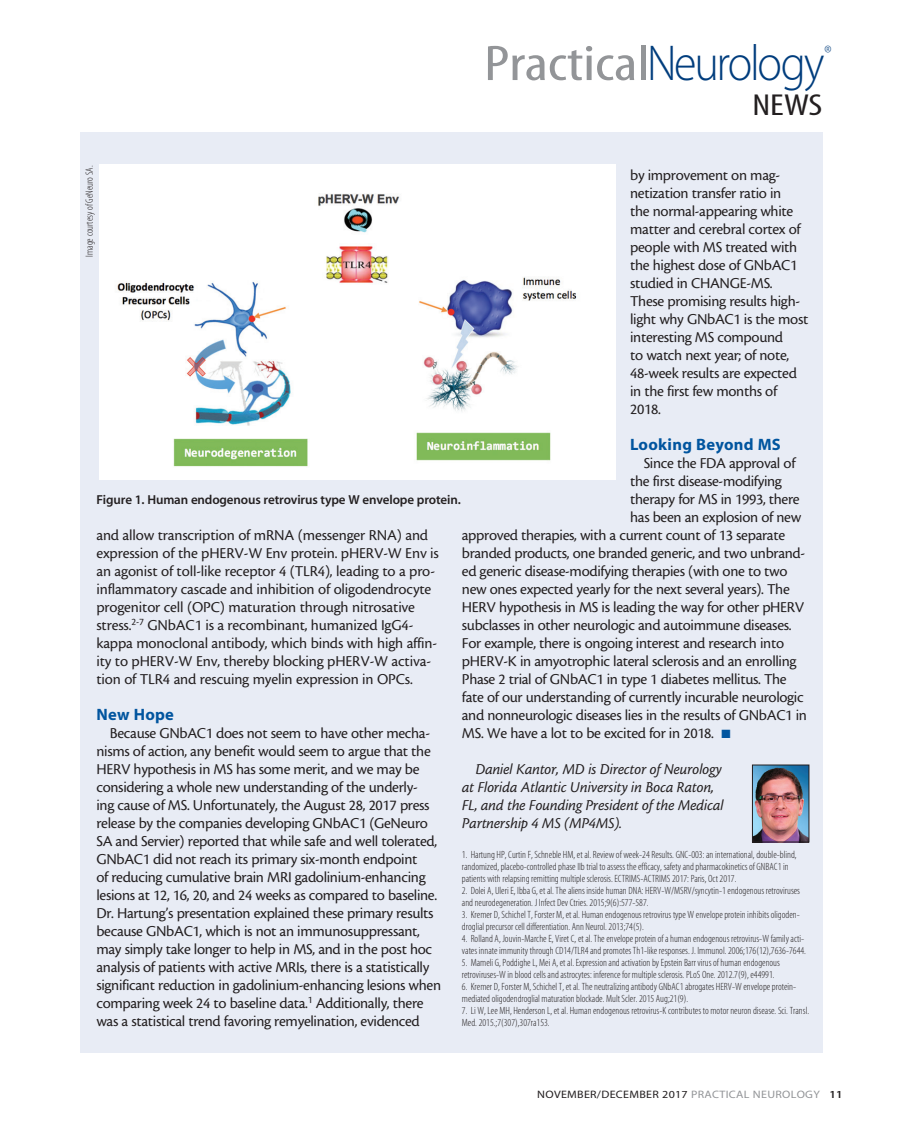
<style>
.page{position:relative;width:905px;height:1134px;background:#fff}
.page>*{position:absolute;margin:0;border:0;box-sizing:border-box;transform-origin:0 0}
.t1{font:50.55px "Myriad MM 400 300";color:#939598;scale:1.26 1}
.t2{font:30.45px "Myriad MM 400 300";color:#231f20;scale:1.26 1}
.subhead_question{font:16.5px "Myriad MM 700 600";letter-spacing:.015em;color:#01559f}
.body{font:15.75px/18px "Cronos MM 408 10";letter-spacing:-.02em;color:#231f20}
.body-2{font:15.75px/18px "Cronos MM It 408 10";letter-spacing:-.01em;color:#231f20}
.t3{font:15.3px "Myriad MM 215 600";color:#013d7d;scale:.91 1}
.t4{font:13.05px "Myriad MM 565 600";letter-spacing:-.01em;color:#231f20}
.t5{font:10.8px "Myriad MM 400 600";letter-spacing:.025em;color:#231f20;scale:1.11 1}
.footnote{font:10.5px/12px "Myriad MM 215 300";color:#231f20}
.s1{font-family:"Myriad MM 215 600";font-size:50.7px;color:#013d7d}
.s2{color:#01559f}
.s3{color:#939598}
.s4{font-family:"Myriad MM 565 600"}
</style>
<div class="page">
<div style="left:81px;top:132px;width:741px;height:921px;background:#e8ecf5"></div>
<img style="left:100px;top:164px;width:515px;height:315px">
<img style="left:754px;top:767px;width:53px;height:73px">
<div style="left:752px;top:765px;width:57px;height:77px;border:1px solid #231f20"></div>
<h1 class="t1" style="left:484px;top:38px;width:271px">Practical<span class="s1">Neurology</span></h1>
<p class="t3" style="left:824px;top:44px;width:9px">®</p>
<h2 class="t2" style="left:752px;top:90px;width:57px">NEWS</h2>
<p class="footnote" style="left:84px;top:257px;width:93px;rotate:-90deg">Image courtesy of GeNeuro SA.</p>
<p class="body" style="left:630px;top:166px;width:180px">by improvement on mag&shy;netization transfer ratio in<br>the normal-appearing white matter and cerebral cortex of people with MS treated with the highest dose of GNbAC1 studied in CHANGE-MS.<br>These promising results high&shy;light why GNbAC1 is the most interesting MS compound<br>to watch next year; of note,<br>48-week results are expected in the first few months of<br>2018.</p>
<p class="subhead_question" style="left:630px;top:437px;width:152px">Looking Beyond MS</p>
<p class="body" style="left:643px;top:454px;width:153px">Since the FDA approval of</p>
<p class="body" style="left:630px;top:472px;width:153px">the first disease-modifying</p>
<p class="body" style="left:630px;top:490px;width:171px">therapy for MS in 1993, there</p>
<p class="body" style="left:630px;top:508px;width:172px">has been an explosion of new</p>
<p class="body" style="left:462px;top:526px;width:325px">approved therapies, with a current count of 13 separate</p>
<p class="body" style="left:462px;top:544px;width:345px">branded products, one branded generic, and two unbrand-</p>
<p class="body" style="left:462px;top:562px;width:327px">ed generic disease-modifying therapies (with one to two</p>
<p class="body" style="left:462px;top:580px;width:329px">new ones expected yearly for the next several years). The</p>
<p class="body" style="left:462px;top:598px;width:344px">HERV hypothesis in MS is leading the way for other pHERV</p>
<p class="body" style="left:462px;top:616px;width:331px">subclasses in other neurologic and autoimmune diseases.</p>
<p class="body" style="left:462px;top:634px;width:324px">For example, there is ongoing interest and research into</p>
<p class="body" style="left:462px;top:652px;width:336px">pHERV-K in amyotrophic lateral sclerosis and an enrolling</p>
<p class="body" style="left:462px;top:670px;width:326px">Phase 2 trial of GNbAC1 in type 1 diabetes mellitus. The</p>
<p class="body" style="left:462px;top:688px;width:343px">fate of our understanding of currently incurable neurologic</p>
<p class="body" style="left:462px;top:706px;width:346px">and nonneurologic diseases lies in the results of GNbAC1 in</p>
<p class="body" style="left:462px;top:724px;width:270px">MS. We have a lot to be excited for in 2018. <span class="s2">■</span></p>
<p class="body-2" style="left:462px;top:760px;width:263px;text-indent:14px">Daniel Kantor, MD is Director of Neurology at Florida Atlantic University in Boca Raton, FL, and the Founding President of the Medical Partnership 4 MS (MP4MS).</p>
<p class="footnote" style="left:462px;top:849px;width:336px">1. Hartung HP, Curtin F, Schneble HM, et al. Review of week-24 Results. GNC-003: an international, double-blind, randomized, placebo-controlled phase IIb trial to assess the efficacy, safety and pharmacokinetics of GNBAC1 in patients with relapsing remitting multiple sclerosis. ECTRIMS-ACTRIMS 2017: Paris, Oct 2017.</p>
<p class="footnote" style="left:462px;top:885px;width:340px">2. Dolei A, Uleri E, Ibba G, et al. The aliens inside human DNA: HERV-W/MSRV/syncytin-1 endogenous retroviruses and neurodegeneration. J Infect Dev Ctries. 2015;9(6):577-587.</p>
<p class="footnote" style="left:462px;top:909px;width:339px">3. Kremer D, Schichel T, Forster M, et al. Human endogenous retrovirus type W envelope protein inhibits oligoden&shy;droglial precursor cell differentiation. Ann Neurol. 2013;74(5).</p>
<p class="footnote" style="left:462px;top:933px;width:345px">4. Rolland A, Jouvin-Marche E, Viret C, et al. The envelope protein of a human endogenous retrovirus-W family acti&shy;vates innate immunity through CD14/TLR4 and promotes Th1-like responses. J. Immunol. 2006;176(12),7636-7644.</p>
<p class="footnote" style="left:462px;top:957px;width:319px">5. Mameli G, Poddighe L, Mei A, et al. Expression and activation by Epstein Barr virus of human endogenous retroviruses-W in blood cells and astrocytes: inference for multiple sclerosis. PLoS One. 2012.7(9), e44991.</p>
<p class="footnote" style="left:462px;top:981px;width:336px">6. Kremer D, Forster M, Schichel T, et al. The neutralizing antibody GNbAC1 abrogates HERV-W envelope protein&shy;mediated oligodendroglial maturation blockade. Mult Scler. 2015 Aug;21(9).</p>
<p class="footnote" style="left:462px;top:1005px;width:349px">7. Li W, Lee MH, Henderson L, et al. Human endogenous retrovirus-K contributes to motor neuron disease. Sci. Transl.<br>Med. 2015.;7(307),307ra153.</p>
<p class="t4" style="left:96px;top:493px;width:366px">Figure 1. Human endogenous retrovirus type W envelope protein.</p>
<p class="body" style="left:96px;top:526px;width:344px">and allow transcription of mRNA (messenger RNA) and expression of the pHERV-W Env protein. pHERV-W Env is an agonist of toll-like receptor 4 (TLR4), leading to a pro&shy;inflammatory cascade and inhibition of oligodendrocyte progenitor cell (OPC) maturation through nitrosative stress.<sup>2-7</sup> GNbAC1 is a recombinant, humanized IgG4- kappa monoclonal antibody, which binds with high affin&shy;ity to pHERV-W Env, thereby blocking pHERV-W activa&shy;tion of TLR4 and rescuing myelin expression in OPCs.</p>
<p class="subhead_question" style="left:96px;top:707px;width:79px">New Hope</p>
<p class="body" style="left:96px;top:724px;width:346px;text-indent:14px">Because GNbAC1 does not seem to have other mecha&shy;nisms of action, any benefit would seem to argue that the HERV hypothesis in MS has some merit, and we may be considering a whole new understanding of the underly-<br>ing cause of MS. Unfortunately, the August 28, 2017 press release by the companies developing GNbAC1 (GeNeuro SA and Servier) reported that while safe and well tolerated, GNbAC1 did not reach its primary six-month endpoint<br>of reducing cumulative brain MRI gadolinium-enhancing lesions at 12, 16, 20, and 24 weeks as compared to baseline.<br>Dr. Hartung’s presentation explained these primary results because GNbAC1, which is not an immunosuppressant, may simply take longer to help in MS, and in the post hoc analysis of patients with active MRIs, there is a statistically significant reduction in gadolinium-enhancing lesions when comparing week 24 to baseline data.<sup>1</sup> Additionally, there was a statistical trend favoring remyelination, evidenced</p>
<p class="t5" style="left:537px;top:1089px;width:277px">NOVEMBER/DECEMBER 2017 <span class="s3">PRACTICAL NEUROLOGY</span> <span class="s4">11</span></p>
</div>
